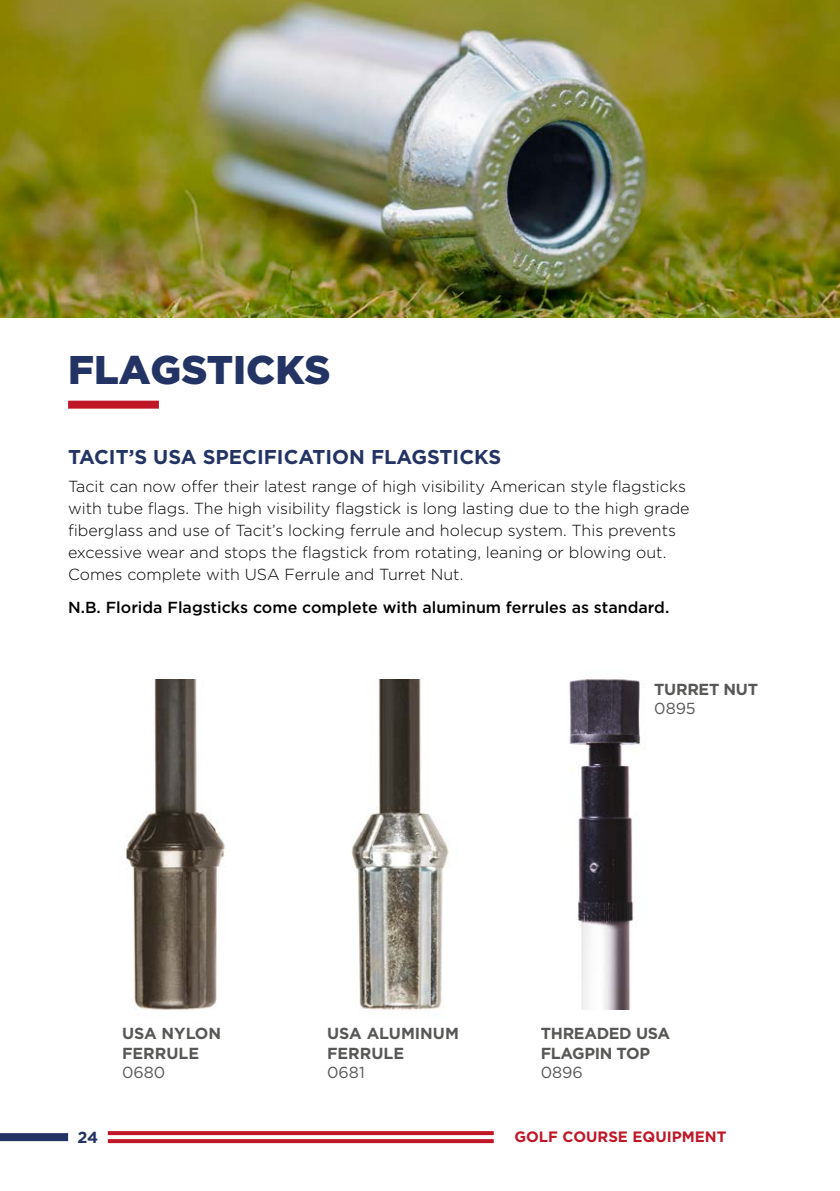
<style>
.page{position:relative;width:840px;height:1191px;background:#fff}
.page>*{position:absolute;margin:0;border:0;box-sizing:border-box;transform-origin:0 0}
.t1{font:900 40px "Gotham";color:#233464}
.t2{font:700 20px "Gotham";color:#233464}
.t3{font:300 16px/22px "Gotham";color:#000}
.t4{font:500 16px "Gotham";color:#000}
.t5{font:700 16px/19.2px "Gotham";color:#575756}
.t6{font:700 16px/19.2px "Gotham";letter-spacing:-.02em;color:#575756}
.t7{font:16px "Gotham";color:#575756}
.t8{font:700 16px "Gotham";color:#233464}
.t9{font:700 15px "Gotham";color:#c01728}
</style>
<div class="page">
<div style="left:68px;top:401px;width:91px;height:8px;background:#c01728"></div>
<img style="left:0;top:0;width:839px;height:317px">
<img style="left:569px;top:678px;width:76px;height:331px">
<img style="left:125px;top:679px;width:101px;height:331px">
<img style="left:351px;top:679px;width:98px;height:331px">
<div style="left:0;top:1133px;width:68px;height:8px;background:#233464"></div>
<svg style="left:108px;top:1131px;width:385px;height:4px;background:#c11d2e"></svg>
<svg style="left:108px;top:1139px;width:385px;height:4px;background:#c11d2e"></svg>
<h1 class="t1" style="left:68px;top:342px;width:264px">FLAGSTICKS</h1>
<p class="t2" style="left:68px;top:444px;width:434px">TACIT’S USA SPECIFICATION FLAGSTICKS</p>
<p class="t3" style="left:68px;top:475px;width:622px">Tacit can now offer their latest range of high visibility American style flagsticks with tube flags. The high visibility flagstick is long lasting due to the high grade fiberglass and use of Tacit’s locking ferrule and holecup system. This prevents excessive wear and stops the flagstick from rotating, leaning or blowing out.<br>Comes complete with USA Ferrule and Turret Nut.</p>
<p class="t4" style="left:68px;top:597px;width:602px">N.B. Florida Flagsticks come complete with aluminum ferrules as standard.</p>
<p class="t6" style="left:654px;top:679px;width:105px">TURRET NUT</p>
<p class="t7" style="left:654px;top:698px;width:43px">0895</p>
<p class="t5" style="left:122px;top:1024px;width:101px">USA NYLON<br>FERRULE</p>
<p class="t7" style="left:122px;top:1061px;width:45px">0680</p>
<p class="t5" style="left:327px;top:1024px;width:133px">USA ALUMINUM<br>FERRULE</p>
<p class="t7" style="left:327px;top:1061px;width:39px">0681</p>
<p class="t6" style="left:540px;top:1024px;width:131px">THREADED USA<br>FLAGPIN TOP</p>
<p class="t7" style="left:540px;top:1061px;width:44px">0896</p>
<p class="t8" style="left:77px;top:1126px;width:22px">24</p>
<p class="t9" style="left:514px;top:1127px;width:213px">GOLF COURSE EQUIPMENT</p>
</div>
